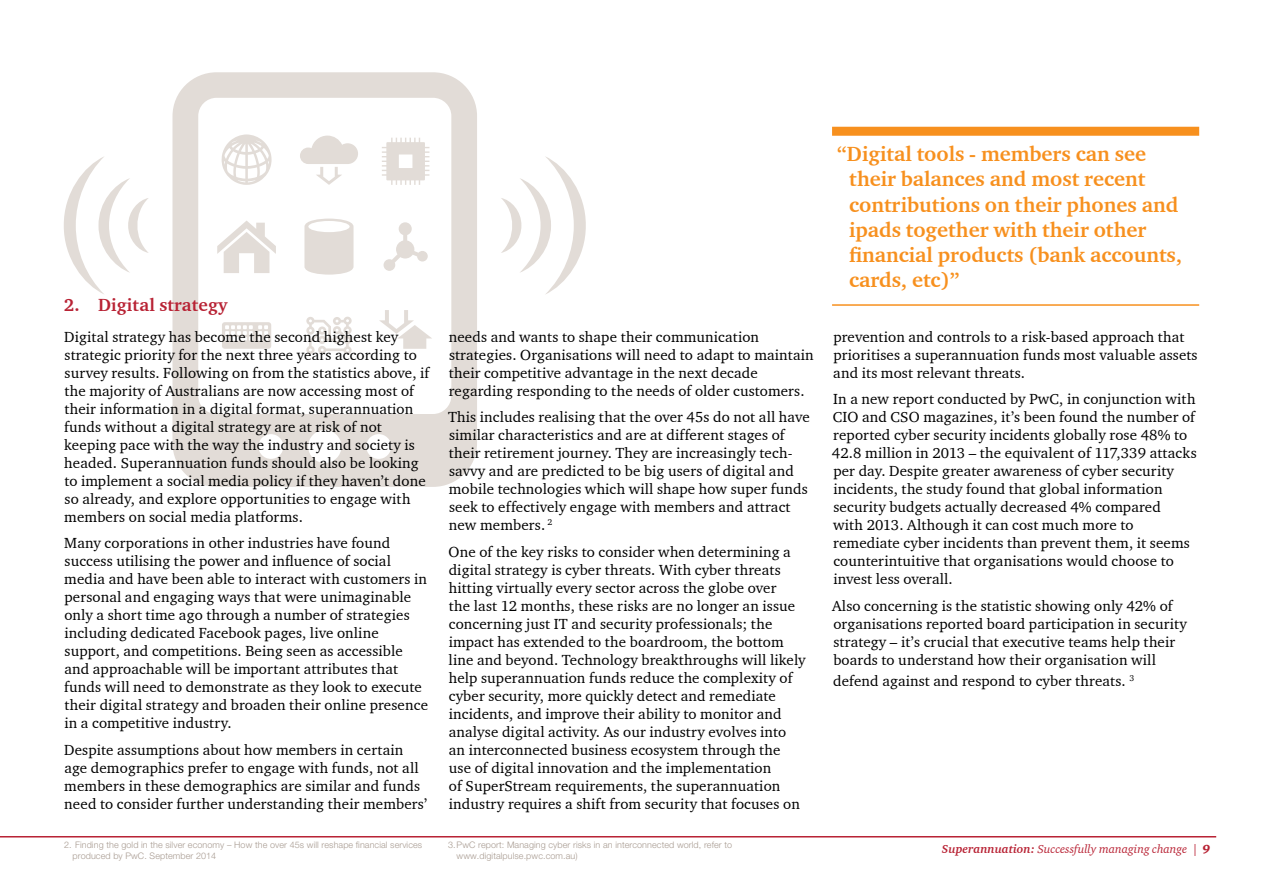
<style>
.page{position:relative;width:1263px;height:893px;background:#fff}
.page>*{position:absolute;margin:0;border:0;box-sizing:border-box;transform-origin:0 0}
.t1{font:700 21px/25.2px "Charter ITC";color:#f7901e}
.t2{font:700 18px "Charter ITC";letter-spacing:.01em;color:#b82234}
.t3{font:15px/18px "Charter ITC";letter-spacing:.01em;color:#000}
.t4{font:italic 12px "Charter ITC";color:#b82234}
.t5{font:300 9px/10.8px "Helvetica Neue";letter-spacing:.01em;color:#a89b91}
.s1{font-weight:700}
.s2{font-style:normal}
.s3{font-family:"Charter ITC Blac Ital";font-style:normal}
</style>
<div class="page">
<svg style="left:64px;top:72px;width:522px;height:415px"></svg>
<div style="left:832px;top:127px;width:367px;height:9px;background:#f7901e"></div>
<hr style="left:832px;top:304px;width:367px;height:2px;background:#f7901e">
<hr style="left:0;top:836px;width:1216px;height:1px;background:#b82234">
<p class="t2" style="left:64px;top:294px;width:165px">2. Digital strategy</p>
<p class="t3" style="left:64px;top:327px;width:367px">Digital strategy has become the second highest key strategic priority for the next three years according to survey results. Following on from the statistics above, if the majority of Australians are now accessing most of their information in a digital format, superannuation funds without a digital strategy are at risk of not keeping pace with the way the industry and society is headed. Superannuation funds should also be looking to implement a social media policy if they haven’t done so already, and explore opportunities to engage with members on social media platforms.</p>
<p class="t3" style="left:64px;top:534px;width:365px">Many corporations in other industries have found success utilising the power and influence of social media and have been able to interact with customers in personal and engaging ways that were unimaginable only a short time ago through a number of strategies including dedicated Facebook pages, live online support, and competitions. Being seen as accessible and approachable will be important attributes that funds will need to demonstrate as they look to execute their digital strategy and broaden their online presence in a competitive industry.</p>
<p class="t3" style="left:64px;top:740px;width:364px">Despite assumptions about how members in certain age demographics prefer to engage with funds, not all members in these demographics are similar and funds need to consider further understanding their members’</p>
<p class="t3" style="left:449px;top:327px;width:366px">needs and wants to shape their communication strategies. Organisations will need to adapt to maintain their competitive advantage in the next decade regarding responding to the needs of older customers.</p>
<p class="t3" style="left:448px;top:408px;width:363px">This includes realising that the over 45s do not all have similar characteristics and are at different stages of their retirement journey. They are increasingly tech&shy;savvy and are predicted to be big users of digital and mobile technologies which will shape how super funds seek to effectively engage with members and attract new members. <sup>2</sup></p>
<p class="t3" style="left:449px;top:542px;width:359px">One of the key risks to consider when determining a digital strategy is cyber threats. With cyber threats hitting virtually every sector across the globe over<br>the last 12 months, these risks are no longer an issue concerning just IT and security professionals; the impact has extended to the boardroom, the bottom line and beyond. Technology breakthroughs will likely help superannuation funds reduce the complexity of cyber security, more quickly detect and remediate incidents, and improve their ability to monitor and analyse digital activity. As our industry evolves into an interconnected business ecosystem through the use of digital innovation and the implementation<br>of SuperStream requirements, the superannuation industry requires a shift from security that focuses on</p>
<p class="t5" style="left:73px;top:839px;width:351px;text-indent:-9px">2. Finding the gold in the silver economy – How the over 45s will reshape financial services produced by PwC. September 2014</p>
<p class="t5" style="left:457px;top:839px;width:277px;text-indent:-9px">3.PwC report: Managing cyber risks in an interconnected world, refer to www.digitalpulse.pwc.com.au)</p>
<h1 class="t1" style="left:849px;top:141px;width:334px;text-indent:-12px">“Digital tools - members can see their balances and most recent contributions on their phones and ipads together with their other financial products (bank accounts, cards, etc)”</h1>
<p class="t3" style="left:833px;top:327px;width:366px">prevention and controls to a risk-based approach that prioritises a superannuation funds most valuable assets and its most relevant threats.</p>
<p class="t3" style="left:832px;top:390px;width:366px">In a new report conducted by PwC, in conjunction with CIO and CSO magazines, it’s been found the number of reported cyber security incidents globally rose 48% to 42.8 million in 2013 – the equivalent of 117,339 attacks per day. Despite greater awareness of cyber security incidents, the study found that global information security budgets actually decreased 4% compared<br>with 2013. Although it can cost much more to remediate cyber incidents than prevent them, it seems counterintuitive that organisations would choose to invest less overall.</p>
<p class="t3" style="left:832px;top:596px;width:356px">Also concerning is the statistic showing only 42% of organisations reported board participation in security strategy – it’s crucial that executive teams help their boards to understand how their organisation will</p>
<p class="t3" style="left:833px;top:672px;width:303px">defend against and respond to cyber threats. <sup>3</sup></p>
<p class="t4" style="left:942px;top:841px;width:270px"><span class="s1">Superannuation:</span> Successfully managing change <span class="s2">|</span> <span class="s3">9</span></p>
</div>
